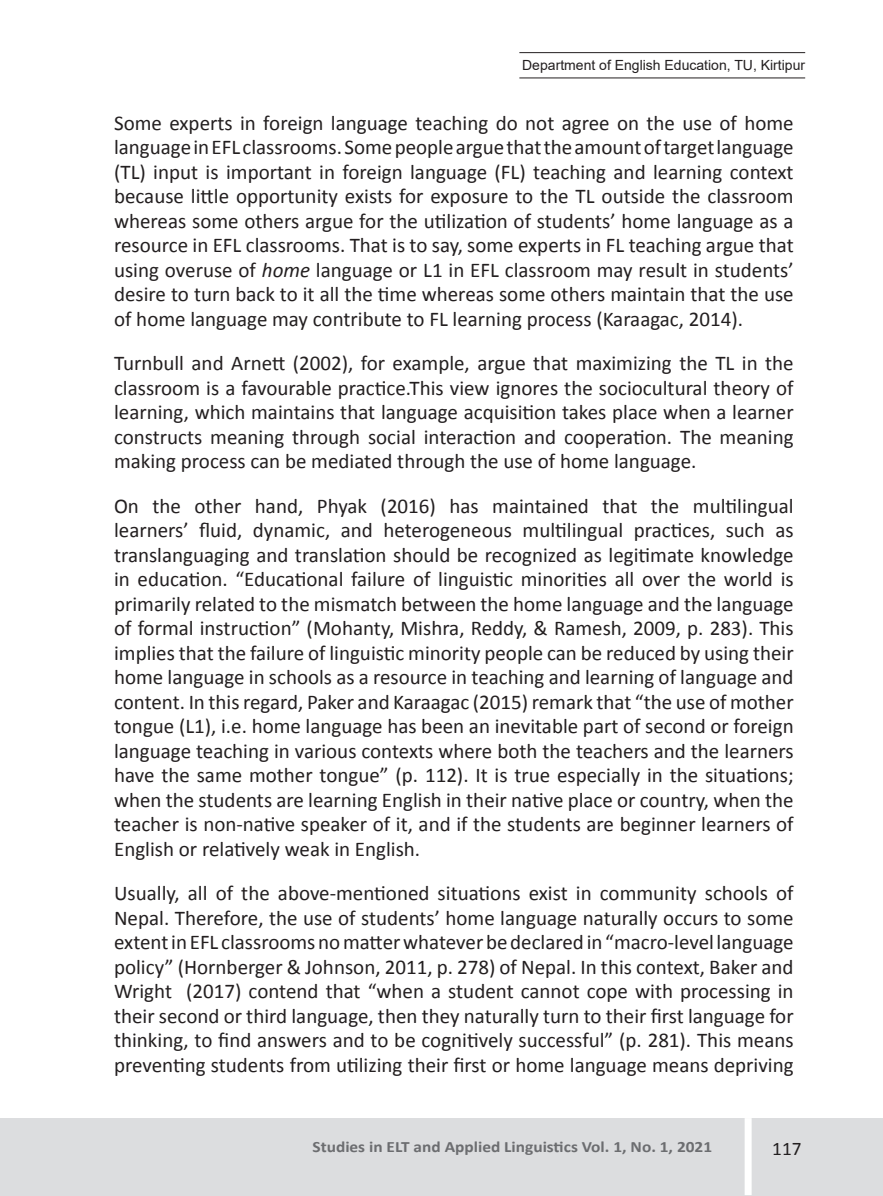
<style>
.page{position:relative;width:883px;height:1196px;background:#fff}
.page>*{position:absolute;margin:0;border:0;box-sizing:border-box;transform-origin:0 0}
.t1{font:21px/24.5px "Calibri";color:#231f20;text-align:justify}
.t2{font:19.25px "Calibri";color:#231f20}
.t3{font:700 15.75px "Calibri";color:#6c6d70;scale:1.1 1}
.t4{font:14px "Arial";color:#231f20}
.s1{font-style:italic}
</style>
<div class="page">
<div style="left:0;top:1118px;width:883px;height:77px;background:#dcdddf"></div>
<div style="left:745px;top:1118px;width:7px;height:77px;background:#fff"></div>
<hr style="left:519px;top:77px;width:286px;height:1px;background:#231f20">
<hr style="left:519px;top:52px;width:286px;height:1px;background:#231f20">
<p class="t4" style="left:522px;top:55px;width:284px">Department of English Education, TU, Kirtipur</p>
<p class="t1" style="left:114px;top:111px;width:681px">Some experts in foreign language teaching do not agree on the use of home language in EFL classrooms. Some people argue that the amount of target language (TL) input is important in foreign language (FL) teaching and learning context because little opportunity exists for exposure to the TL outside the classroom whereas some others argue for the utilization of students’ home language as a resource in EFL classrooms. That is to say, some experts in FL teaching argue that using overuse of <span class="s1">home</span> language or L1 in EFL classroom may result in students’ desire to turn back to it all the time whereas some others maintain that the use of home language may contribute to FL learning process (Karaagac, 2014).</p>
<p class="t1" style="left:114px;top:351px;width:681px">Turnbull and Arnett (2002), for example, argue that maximizing the TL in the classroom is a favourable practice.This view ignores the sociocultural theory of learning, which maintains that language acquisition takes place when a learner constructs meaning through social interaction and cooperation. The meaning making process can be mediated through the use of home language.</p>
<p class="t1" style="left:114px;top:493px;width:681px">On the other hand, Phyak (2016) has maintained that the multilingual learners’ fluid, dynamic, and heterogeneous multilingual practices, such as translanguaging and translation should be recognized as legitimate knowledge in education. “Educational failure of linguistic minorities all over the world is primarily related to the mismatch between the home language and the language of formal instruction” (Mohanty, Mishra, Reddy, &amp; Ramesh, 2009, p. 283). This implies that the failure of linguistic minority people can be reduced by using their home language in schools as a resource in teaching and learning of language and content. In this regard, Paker and Karaagac (2015) remark that “the use of mother tongue (L1), i.e. home language has been an inevitable part of second or foreign language teaching in various contexts where both the teachers and the learners have the same mother tongue” (p. 112). It is true especially in the situations; when the students are learning English in their native place or country, when the teacher is non-native speaker of it, and if the students are beginner learners of English or relatively weak in English.</p>
<p class="t1" style="left:114px;top:881px;width:681px">Usually, all of the above-mentioned situations exist in community schools of Nepal. Therefore, the use of students’ home language naturally occurs to some extent in EFL classrooms no matter whatever be declared in “macro-level language policy” (Hornberger &amp; Johnson, 2011, p. 278) of Nepal. In this context, Baker and Wright (2017) contend that “when a student cannot cope with processing in their second or third language, then they naturally turn to their first language for thinking, to find answers and to be cognitively successful” (p. 281). This means preventing students from utilizing their first or home language means depriving</p>
<p class="t3" style="left:313px;top:1136px;width:365px">Studies in ELT and Applied Linguistics Vol. 1, No. 1, 2021</p>
<p class="t2" style="left:772px;top:1136px;width:31px">117</p>
</div>
